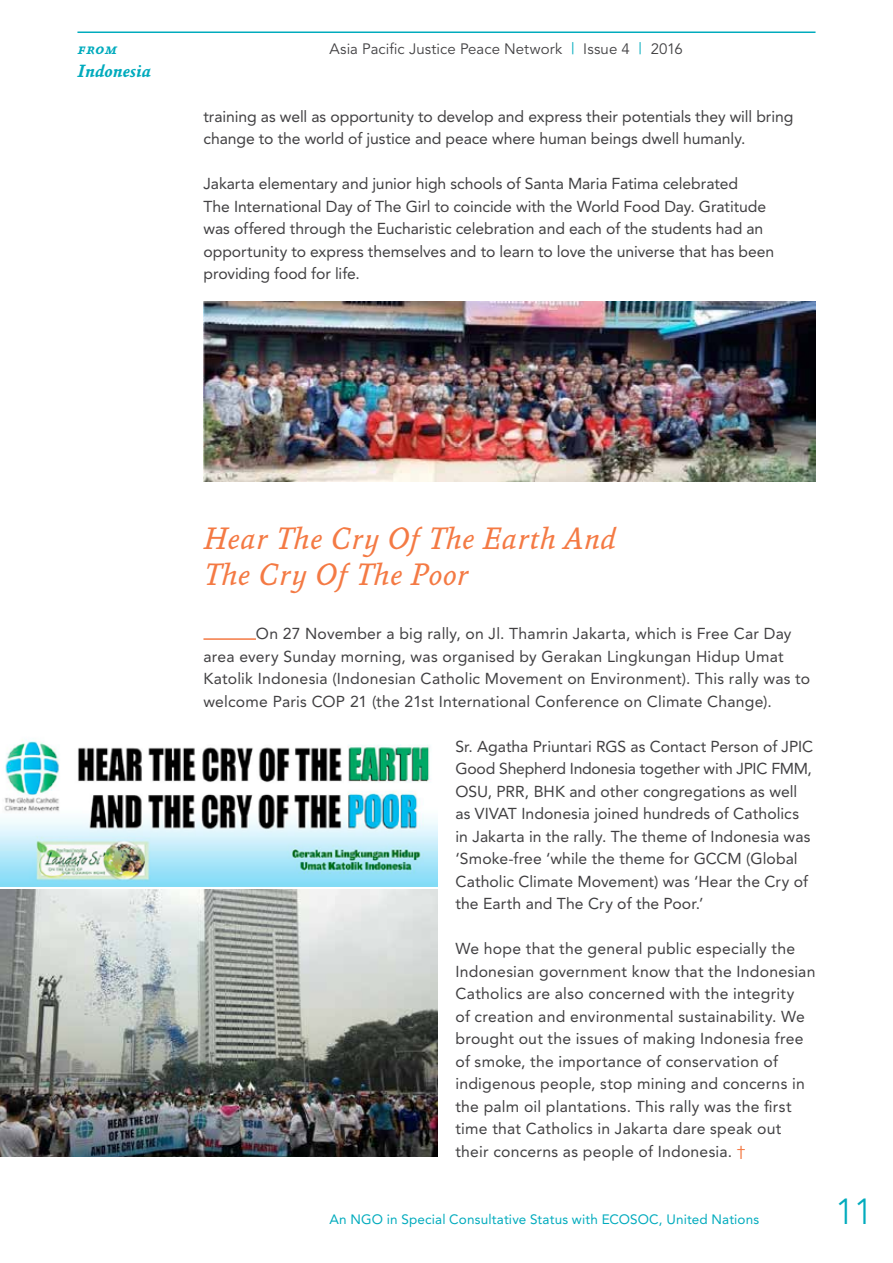
<style>
.page{position:relative;width:893px;height:1263px;background:#fff}
.page>*{position:absolute;margin:0;border:0;box-sizing:border-box;transform-origin:0 0}
.t1{font:300 36px "Avenir";color:#00abbd}
.t2{font:italic 31.5px/36px "Absara TF";color:#f47a44}
.t3{font:italic 700 18px "Absara";color:#00abbd}
.t4{font:15.75px/22.5px "Avenir";letter-spacing:.005em;color:#414042}
.t5{font:15px "Avenir";letter-spacing:.005em;color:#414042}
.t6{font:15px "Absara TF Bold Italic SC";color:#00abbd}
.t7{font:13.5px "Avenir";letter-spacing:.01em;color:#00abbd}
.s1{font-size:15.75px;color:#00abbd}
.s2{color:#f47a44}
</style>
<div class="page">
<hr style="left:77px;top:32px;width:738px;height:1px;background:#00abbd">
<hr style="left:203px;top:638px;width:53px;height:2px;background:#f47a44">
<img style="left:203px;top:302px;width:612px;height:180px">
<img style="left:0;top:739px;width:437px;height:148px">
<img style="left:0;top:890px;width:437px;height:267px">
<p class="t6" style="left:77px;top:41px;width:42px">from</p>
<p class="t3" style="left:77px;top:60px;width:75px">Indonesia</p>
<p class="t5" style="left:329px;top:40px;width:355px">Asia Pacific Justice Peace Network <span class="s1">|</span> Issue 4 <span class="s1">|</span> 2016</p>
<p class="t4" style="left:203px;top:105px;width:591px">training as well as opportunity to develop and express their potentials they will bring change to the world of justice and peace where human beings dwell humanly.</p>
<p class="t4" style="left:203px;top:172px;width:572px">Jakarta elementary and junior high schools of Santa Maria Fatima celebrated<br>The International Day of The Girl to coincide with the World Food Day. Gratitude was offered through the Eucharistic celebration and each of the students had an opportunity to express themselves and to learn to love the universe that has been providing food for life.</p>
<h2 class="t2" style="left:203px;top:521px;width:414px">Hear The Cry Of The Earth And<br>The Cry Of The Poor</h2>
<p class="t4" style="left:203px;top:622px;width:608px;text-indent:52px">On 27 November a big rally, on Jl. Thamrin Jakarta, which is Free Car Day area every Sunday morning, was organised by Gerakan Lingkungan Hidup Umat Katolik Indonesia (Indonesian Catholic Movement on Environment). This rally was to welcome Paris COP 21 (the 21st International Conference on Climate Change).</p>
<p class="t4" style="left:455px;top:735px;width:359px">Sr. Agatha Priuntari RGS as Contact Person of JPIC Good Shepherd Indonesia together with JPIC FMM, OSU, PRR, BHK and other congregations as well as VIVAT Indonesia joined hundreds of Catholics in Jakarta in the rally. The theme of Indonesia was ‘Smoke-free ‘while the theme for GCCM (Global Catholic Climate Movement) was ‘Hear the Cry of the Earth and The Cry of the Poor.’</p>
<p class="t4" style="left:455px;top:937px;width:361px">We hope that the general public especially the Indonesian government know that the Indonesian Catholics are also concerned with the integrity<br>of creation and environmental sustainability. We brought out the issues of making Indonesia free of smoke, the importance of conservation of indigenous people, stop mining and concerns in the palm oil plantations. This rally was the first time that Catholics in Jakarta dare speak out their concerns as people of Indonesia. <span class="s2">†</span></p>
<p class="t7" style="left:329px;top:1211px;width:431px">An NGO in Special Consultative Status with ECOSOC, United Nations</p>
<h1 class="t1" style="left:835px;top:1190px;width:39px">11</h1>
</div>
